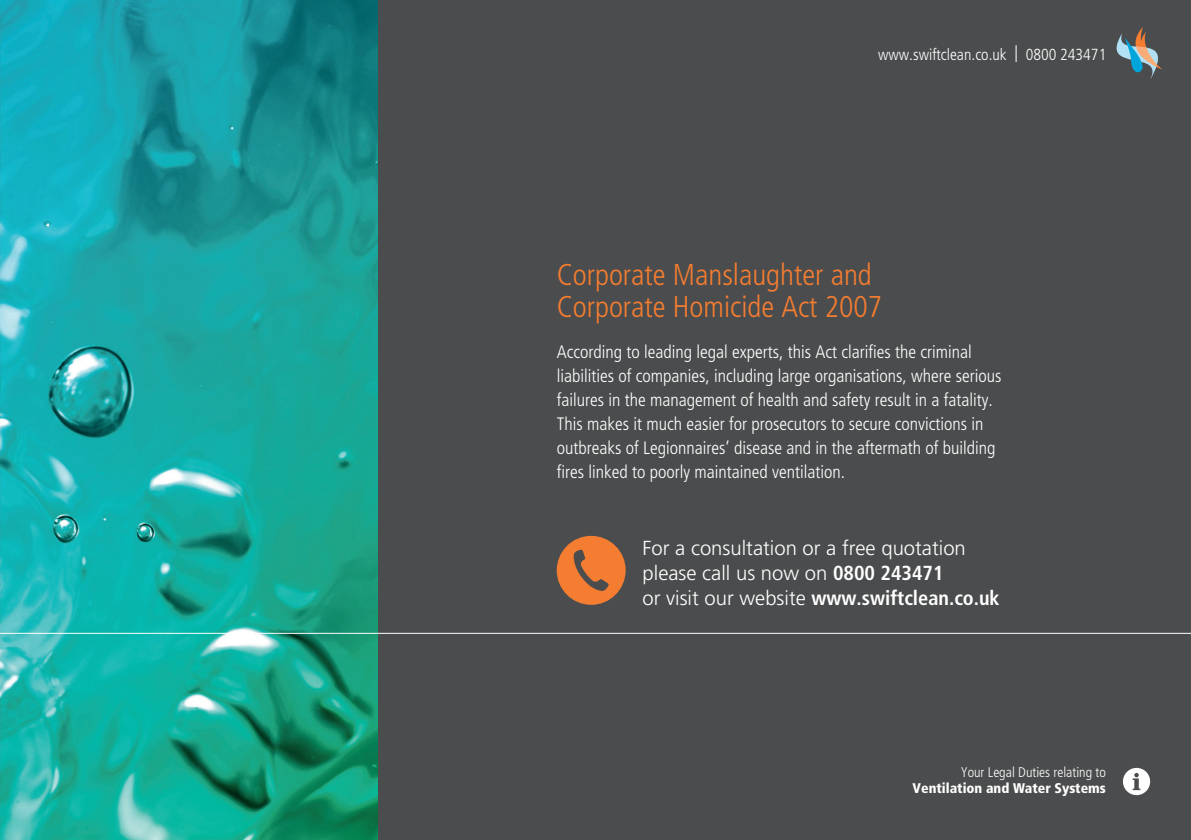
<style>
.page{position:relative;width:1191px;height:840px;background:#fff}
.page>*{position:absolute;margin:0;border:0;box-sizing:border-box;transform-origin:0 0}
.t1{font:300 condensed 30px/32px "Frutiger";color:#f47d31}
.t2{font:300 20.2px/24.8px "Frutiger";color:#fff}
.t3{font:300 condensed 18px/24px "Frutiger";color:#fff}
.t4{font:300 condensed 16px "Frutiger";color:#fff}
.t5{font:900 condensed 14px "Frutiger";color:#fff}
.t6{font:300 condensed 14px "Frutiger";color:#fff}
.s1{font-size:24px}
.s2{font-weight:700;font-stretch:condensed}
</style>
<div class="page">
<div style="left:0;top:0;width:1191px;height:839px;background:#4b4c4d"></div>
<svg style="left:1123px;top:767px;width:27px;height:27px"></svg>
<svg style="left:1116px;top:27px;width:46px;height:52px"></svg>
<img style="left:0;top:0;width:377px;height:839px">
<div style="left:557px;top:535px;width:68px;height:69px;background:#f47d31;border-radius:50%"></div>
<svg style="left:573px;top:549px;width:36px;height:42px"></svg>
<hr style="left:0;top:632px;width:1191px;height:1px;background:#fff">
<p class="t4" style="left:878px;top:46px;width:230px">www.swiftclean.co.uk <span class="s1">I</span> 0800 243471</p>
<h1 class="t1" style="left:557px;top:258px;width:327px">Corporate Manslaughter and<br>Corporate Homicide Act 2007</h1>
<p class="t3" style="left:557px;top:339px;width:446px">According to leading legal experts, this Act clarifies the criminal liabilities of companies, including large organisations, where serious failures in the management of health and safety result in a fatality.<br>This makes it much easier for prosecutors to secure convictions in outbreaks of Legionnaires’ disease and in the aftermath of building fires linked to poorly maintained ventilation.</p>
<p class="t2" style="left:642px;top:535px;width:359px">For a consultation or a free quotation please call us now on <span class="s2">0800 243471<br></span>or visit our website <span class="s2">www.swiftclean.co.uk</span></p>
<p class="t6" style="left:960px;top:763px;width:147px">Your Legal Duties relating to</p>
<p class="t5" style="left:912px;top:779px;width:195px">Ventilation and Water Systems</p>
</div>
